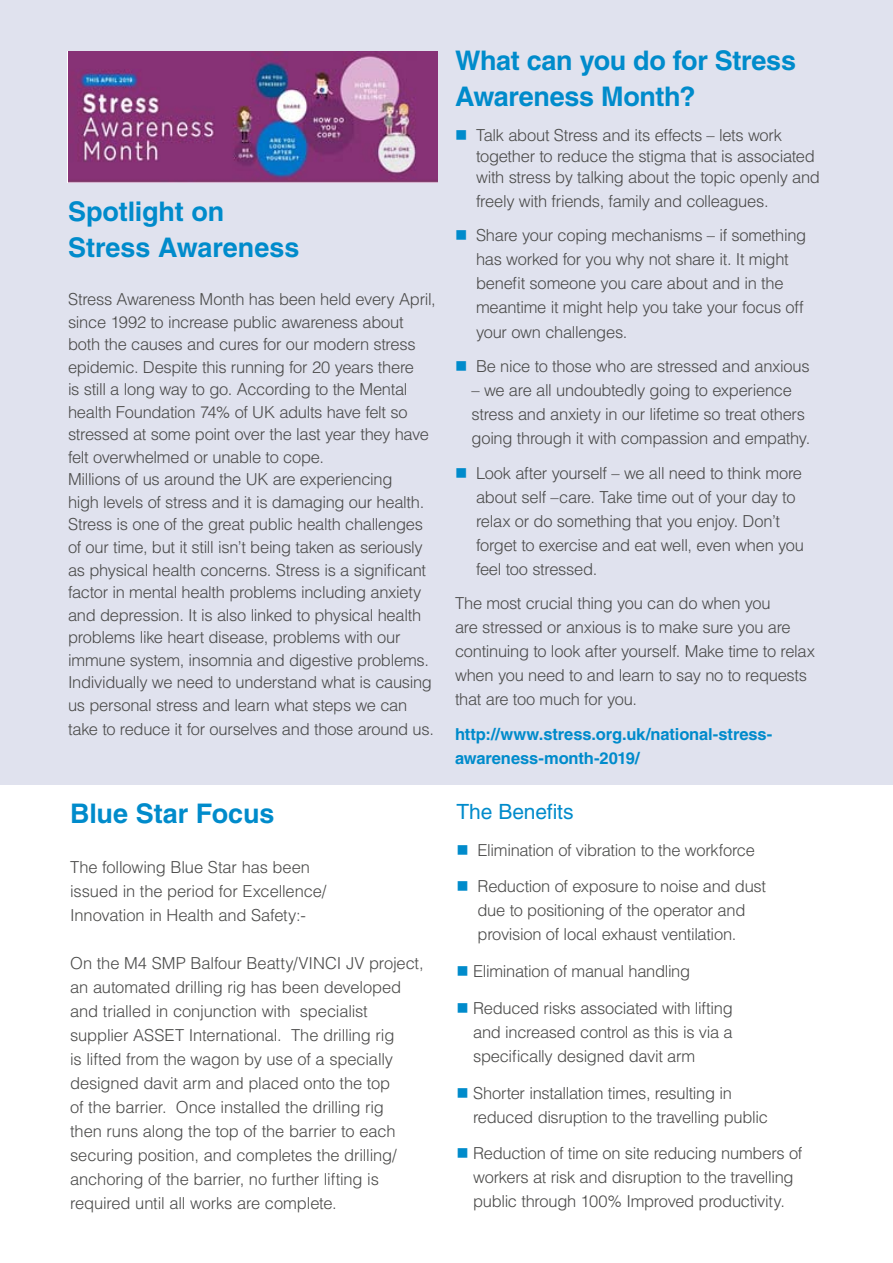
<style>
.page{position:relative;width:893px;height:1263px;background:#fff}
.page>*{position:absolute;margin:0;border:0;box-sizing:border-box;transform-origin:0 0}
.t1{font:700 27px/36px "Helvetica LT Std";letter-spacing:-.01em;color:#008bcb}
.t2{font:21px "Helvetica LT Std";letter-spacing:-.005em;color:#008bcb}
.t3{font:300 16.5px/24px "Helvetica LT Std";letter-spacing:-.015em;color:#4a4a49}
.t4{font:700 16.5px/24px "Helvetica LT Std";letter-spacing:-.01em;color:#008bcb}
.s1{color:#008bcb}
</style>
<div class="page">
<div style="left:0;top:0;width:893px;height:784px;background:#e0e2ee"></div>
<img style="left:68px;top:52px;width:370px;height:131px">
<h1 class="t1" style="left:68px;top:193px;width:233px">Spotlight on<br>Stress Awareness</h1>
<p class="t3" style="left:68px;top:288px;width:369px;line-height:22.5px">Stress Awareness Month has been held every April, since 1992 to increase public awareness about both the causes and cures for our modern stress epidemic. Despite this running for 20 years there<br>is still a long way to go. According to the Mental health Foundation 74% of UK adults have felt so stressed at some point over the last year they have felt overwhelmed or unable to cope.<br>Millions of us around the UK are experiencing<br>high levels of stress and it is damaging our health.<br>Stress is one of the great public health challenges of our time, but it still isn’t being taken as seriously as physical health concerns. Stress is a significant factor in mental health problems including anxiety and depression. It is also linked to physical health problems like heart disease, problems with our immune system, insomnia and digestive problems.<br>Individually we need to understand what is causing us personal stress and learn what steps we can</p>
<p class="t3" style="left:68px;top:716px;width:367px">take to reduce it for ourselves and those around us.</p>
<h1 class="t1" style="left:70px;top:795px;width:206px">Blue Star Focus</h1>
<p class="t3" style="left:70px;top:855px;width:258px">The following Blue Star has been issued in the period for Excellence/<br>Innovation in Health and Safety:-</p>
<p class="t3" style="left:70px;top:951px;width:355px">On the M4 SMP Balfour Beatty/VINCI JV project, an automated drilling rig has been developed and trialled in conjunction with specialist supplier ASSET International. The drilling rig<br>is lifted from the wagon by use of a specially designed davit arm and placed onto the top<br>of the barrier. Once installed the drilling rig<br>then runs along the top of the barrier to each securing position, and completes the drilling/ anchoring of the barrier, no further lifting is required until all works are complete.</p>
<h1 class="t1" style="left:455px;top:43px;width:342px">What can you do for Stress<br>Awareness Month?</h1>
<p class="t3" style="left:476px;top:124px;width:345px;line-height:21px;text-indent:-21px"><span class="s1">■</span> Talk about Stress and its effects – lets work together to reduce the stigma that is associated with stress by talking about the topic openly and</p>
<p class="t3" style="left:476px;top:189px;width:294px">freely with friends, family and colleagues.</p>
<p class="t3" style="left:476px;top:223px;width:332px;text-indent:-21px"><span class="s1">■</span> Share your coping mechanisms – if something has worked for you why not share it. It might benefit someone you care about and in the meantime it might help you take your focus off your own challenges.</p>
<p class="t3" style="left:455px;top:354px;width:356px"><span class="s1">■</span> Be nice to those who are stressed and anxious</p>
<p class="t3" style="left:472px;top:378px;width:340px">– we are all undoubtedly going to experience stress and anxiety in our lifetime so treat others going through it with compassion and empathy.</p>
<p class="t3" style="left:476px;top:460px;width:330px;text-indent:-21px"><span class="s1">■</span> Look after yourself – we all need to think more about self –care. Take time out of your day to relax or do something that you enjoy. Don’t forget to exercise and eat well, even when you feel too stressed.</p>
<p class="t3" style="left:455px;top:591px;width:362px">The most crucial thing you can do when you<br>are stressed or anxious is to make sure you are continuing to look after yourself. Make time to relax when you need to and learn to say no to requests that are too much for you.</p>
<p class="t4" style="left:455px;top:721px;width:319px">http://www.stress.org.uk/national-stress&shy;awareness-month-2019/</p>
<p class="t2" style="left:457px;top:799px;width:118px">The Benefits</p>
<p class="t3" style="left:457px;top:837px;width:300px"><span class="s1">■</span> Elimination of vibration to the workforce</p>
<p class="t3" style="left:457px;top:874px;width:311px;text-align:center"><span class="s1">■</span> Reduction of exposure to noise and dust due to positioning of the operator and provision of local exhaust ventilation.</p>
<p class="t3" style="left:457px;top:959px;width:235px"><span class="s1">■</span> Elimination of manual handling</p>
<p class="t3" style="left:473px;top:996px;width:261px;text-align:justify;text-indent:-17px"><span class="s1">■</span> Reduced risks associated with lifting and increased control as this is via a specifically designed davit arm</p>
<p class="t3" style="left:473px;top:1081px;width:296px;text-indent:-17px"><span class="s1">■</span> Shorter installation times, resulting in reduced disruption to the travelling public</p>
<p class="t3" style="left:457px;top:1141px;width:347px;text-align:center"><span class="s1">■</span> Reduction of time on site reducing numbers of workers at risk and disruption to the travelling public through 100% Improved productivity.</p>
</div>
